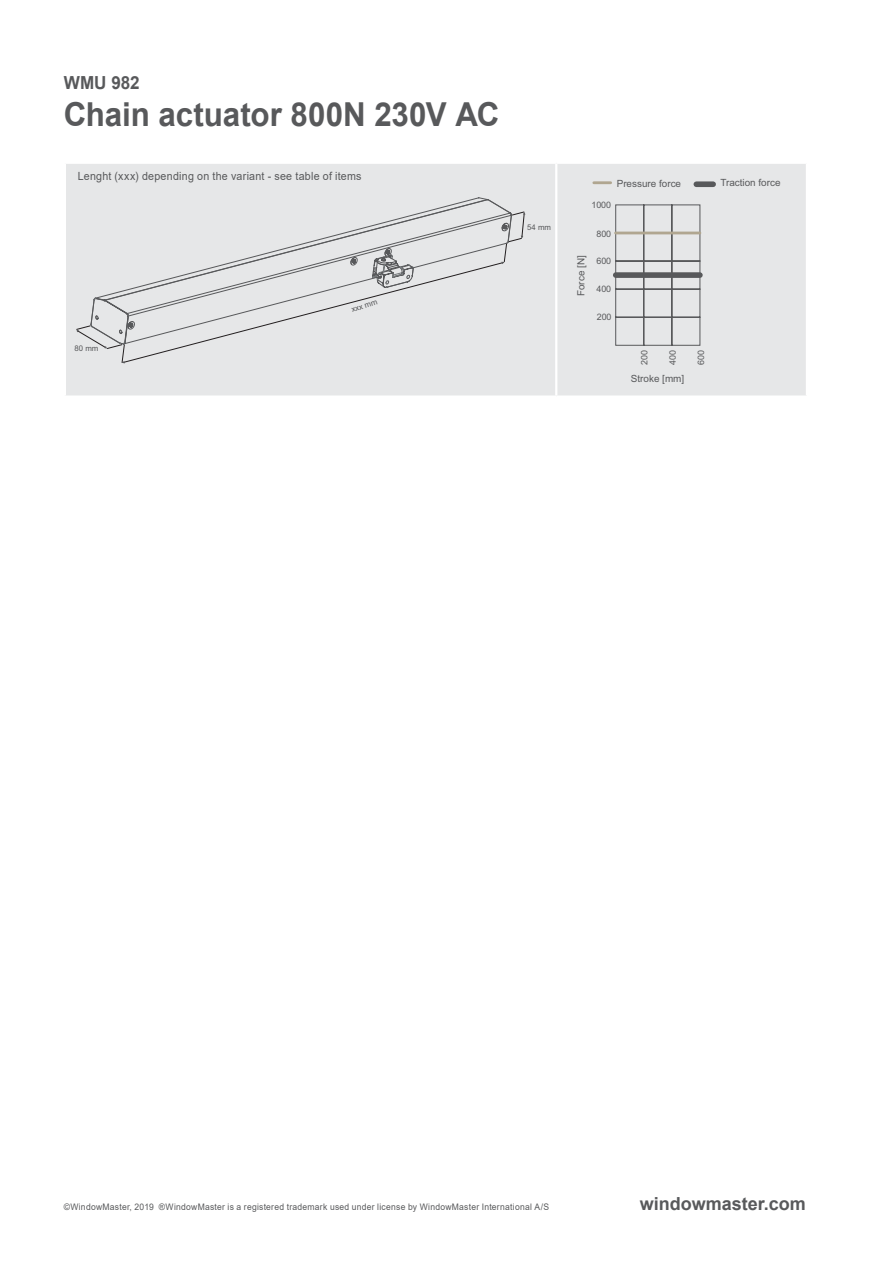
<style>
.page{position:relative;width:893px;height:1263px;background:#fff}
.page>*{position:absolute;margin:0;border:0;box-sizing:border-box;transform-origin:0 0}
.t1{font:700 33px "Arial";letter-spacing:-.005em;color:#58595b;scale:.95 1}
.t2{font:700 18px "Arial";color:#58595b}
.t3{font:700 18px "Arial";color:#58595b;scale:.95 1}
.t4{font:11.25px "Arial";letter-spacing:.025em;color:#58595b;scale:.95 1}
.t5{font:9.9px "Arial";color:#58595b}
.t6{font:9px "Arial";letter-spacing:.03em;color:#58595b;scale:.95 1}
.t7{font:8.85px "Arial";color:#58595b}
.t8{font:7.8px "Arial";color:#58595b}
</style>
<div class="page">
<div style="left:66px;top:164px;width:740px;height:231px;background:#e6e7e8"></div>
<hr style="left:555px;top:164px;width:2px;height:231px;background:#fff">
<div style="left:76px;top:212px;width:448px;height:137px;background:#e6e7e8"></div>
<svg style="left:521px;top:212px;width:4px;height:26px"></svg>
<svg style="left:90px;top:197px;width:422px;height:166px;background:#dfe0e1"></svg>
<svg style="left:122px;top:244px;width:385px;height:119px;background:#dddedf"></svg>
<svg style="left:615px;top:204px;width:86px;height:142px;background:#d3d4d5"></svg>
<div style="left:616px;top:272px;width:84px;height:6px;background:#58595b"></div>
<hr style="left:616px;top:232px;width:84px;height:2px;background:#b0a690">
<div style="left:696px;top:181px;width:17px;height:6px;background:#58595b"></div>
<hr style="left:594px;top:181px;width:17px;height:3px;background:#b0a690">
<h2 class="t3" style="left:64px;top:70px;width:82px">WMU 982</h2>
<h1 class="t1" style="left:64px;top:91px;width:460px">Chain actuator 800N 230V AC</h1>
<p class="t4" style="left:78px;top:169px;width:300px">Lenght (xxx) depending on the variant - see table of items</p>
<p class="t8" style="left:75px;top:343px;width:25px">80 mm</p>
<p class="t8" style="left:350px;top:305px;width:28px;rotate:-18deg">xxx mm</p>
<p class="t8" style="left:527px;top:222px;width:25px">54 mm</p>
<p class="t5" style="left:617px;top:176px;width:66px">Pressure force</p>
<p class="t7" style="left:591px;top:199px;width:21px">1000</p>
<p class="t5" style="left:574px;top:296px;width:42px;rotate:-90deg">Force [N]</p>
<p class="t7" style="left:596px;top:228px;width:16px">800</p>
<p class="t7" style="left:596px;top:255px;width:16px">600</p>
<p class="t7" style="left:596px;top:283px;width:16px">400</p>
<p class="t7" style="left:597px;top:311px;width:16px">200</p>
<p class="t7" style="left:638px;top:365px;width:16px;rotate:-90deg">200</p>
<p class="t7" style="left:667px;top:365px;width:16px;rotate:-90deg">400</p>
<p class="t7" style="left:695px;top:365px;width:16px;rotate:-90deg">600</p>
<p class="t5" style="left:631px;top:372px;width:55px">Stroke [mm]</p>
<p class="t5" style="left:720px;top:176px;width:62px">Traction force</p>
<p class="t6" style="left:64px;top:1200px;width:512px">©WindowMaster, 2019 ®WindowMaster is a registered trademark used under license by WindowMaster International A/S</p>
<h2 class="t2" style="left:640px;top:1191px;width:168px">windowmaster.com</h2>
</div>
